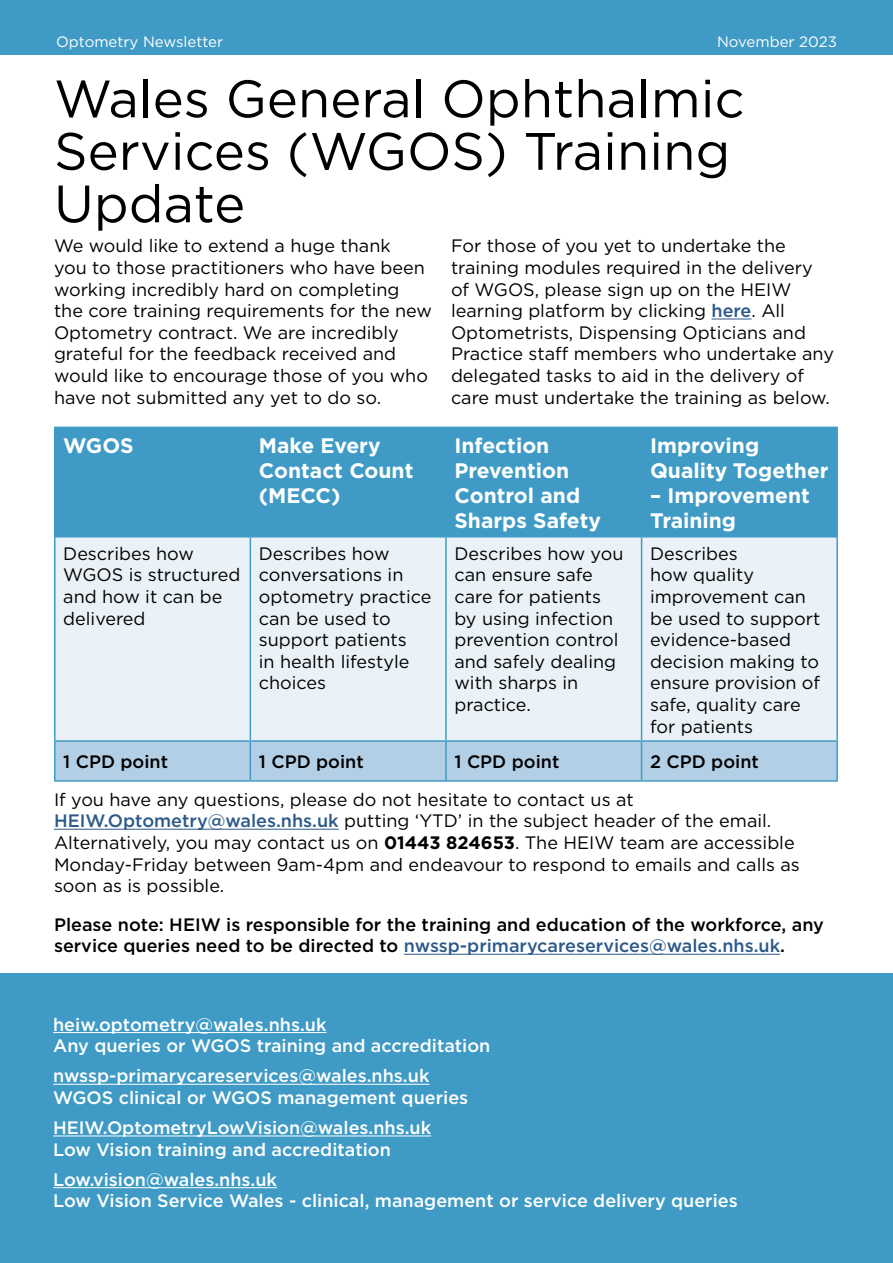
<style>
.page{position:relative;width:893px;height:1263px;background:#fff}
.page>*{position:absolute;margin:0;border:0;box-sizing:border-box;transform-origin:0 0}
.t1{font:52.5px/52.5px "Gotham";color:#000}
.h3_2{font:700 21px/25.2px "Gotham";color:#fff}
.normal_paragraph_two_columns_copy{font:18px/21.6px "Gotham";color:#000}
.t2{font:500 18px/21.6px "Gotham";color:#fff}
.Bold_paragraph{font:500 18px/21.6px "Gotham";color:#000}
.t3{font:15px "Gotham";color:#fff}
.s1{font-weight:500;color:#2c598a}
.s2{font-weight:700}
.s3{color:#2c598a}
</style>
<div class="page">
<div style="left:0;top:0;width:893px;height:54px;background:#3f9bc5"></div>
<hr style="left:711px;top:319px;width:40px;height:1px;background:#2c598a">
<hr style="left:54px;top:829px;width:285px;height:1px;background:#2c598a">
<hr style="left:404px;top:954px;width:376px;height:1px;background:#2c598a">
<div style="left:56px;top:428px;width:780px;height:108px;background:#3f9bc5"></div>
<div style="left:56px;top:537px;width:780px;height:203px;background:#eaf2f7"></div>
<div style="left:56px;top:742px;width:780px;height:38px;background:#b3cfe5"></div>
<hr style="left:54px;top:428px;width:2px;height:108px;background:#3f9bc5">
<hr style="left:54px;top:427px;width:196px;height:1px;background:#3f9bc5">
<hr style="left:250px;top:427px;width:196px;height:1px;background:#3f9bc5">
<hr style="left:446px;top:427px;width:196px;height:1px;background:#3f9bc5">
<hr style="left:642px;top:427px;width:196px;height:1px;background:#3f9bc5">
<hr style="left:250px;top:428px;width:1px;height:108px;background:#3f9bc5">
<hr style="left:445px;top:428px;width:2px;height:108px;background:#3f9bc5">
<hr style="left:641px;top:428px;width:1px;height:108px;background:#3f9bc5">
<hr style="left:836px;top:428px;width:2px;height:108px;background:#3f9bc5">
<hr style="left:54px;top:537px;width:2px;height:203px;background:#3f9bc5">
<hr style="left:54px;top:536px;width:196px;height:1px;background:#3f9bc5">
<hr style="left:250px;top:536px;width:196px;height:1px;background:#3f9bc5">
<hr style="left:446px;top:536px;width:196px;height:1px;background:#3f9bc5">
<hr style="left:642px;top:536px;width:196px;height:1px;background:#3f9bc5">
<hr style="left:250px;top:537px;width:1px;height:203px;background:#3f9bc5">
<hr style="left:445px;top:537px;width:2px;height:203px;background:#3f9bc5">
<hr style="left:641px;top:537px;width:1px;height:203px;background:#3f9bc5">
<hr style="left:836px;top:537px;width:2px;height:203px;background:#3f9bc5">
<hr style="left:54px;top:742px;width:2px;height:38px;background:#3f9bc5">
<hr style="left:54px;top:740px;width:196px;height:2px;background:#3f9bc5">
<hr style="left:250px;top:740px;width:196px;height:2px;background:#3f9bc5">
<hr style="left:446px;top:740px;width:196px;height:2px;background:#3f9bc5">
<hr style="left:642px;top:740px;width:196px;height:2px;background:#3f9bc5">
<hr style="left:250px;top:742px;width:1px;height:38px;background:#3f9bc5">
<hr style="left:445px;top:742px;width:2px;height:38px;background:#3f9bc5">
<hr style="left:641px;top:742px;width:1px;height:38px;background:#3f9bc5">
<hr style="left:836px;top:742px;width:2px;height:38px;background:#3f9bc5">
<hr style="left:54px;top:780px;width:196px;height:2px;background:#3f9bc5">
<hr style="left:250px;top:780px;width:196px;height:2px;background:#3f9bc5">
<hr style="left:446px;top:780px;width:196px;height:2px;background:#3f9bc5">
<hr style="left:642px;top:780px;width:196px;height:2px;background:#3f9bc5">
<div style="left:0;top:974px;width:893px;height:289px;background:#3f9bc5"></div>
<hr style="left:53px;top:1032px;width:273px;height:1px;background:#fff">
<hr style="left:53px;top:1084px;width:376px;height:1px;background:#fff">
<hr style="left:53px;top:1135px;width:378px;height:1px;background:#fff">
<hr style="left:53px;top:1187px;width:224px;height:1px;background:#fff">
<p class="t3" style="left:56px;top:32px;width:169px">Optometry Newsletter</p>
<p class="t3" style="left:717px;top:32px;width:121px">November 2023</p>
<h2 class="t1" style="left:54px;top:71px;width:692px">Wales General Ophthalmic<br>Services (WGOS) Training<br>Update</h2>
<p class="normal_paragraph_two_columns_copy" style="left:54px;top:235px;width:379px">We would like to extend a huge thank<br>you to those practitioners who have been working incredibly hard on completing the core training requirements for the new Optometry contract. We are incredibly grateful for the feedback received and would like to encourage those of you who have not submitted any yet to do so.</p>
<p class="normal_paragraph_two_columns_copy" style="left:451px;top:235px;width:384px">For those of you yet to undertake the training modules required in the delivery of WGOS, please sign up on the HEIW learning platform by clicking <span class="s1">here</span>. All Optometrists, Dispensing Opticians and Practice staff members who undertake any delegated tasks to aid in the delivery of care must undertake the training as below.</p>
<p class="h3_2" style="left:63px;top:432px;width:72px">WGOS</p>
<p class="h3_2" style="left:259px;top:432px;width:156px">Make Every<br>Contact Count (MECC)</p>
<p class="h3_2" style="left:454px;top:432px;width:148px">Infection<br>Prevention<br>Control and<br>Sharps Safety</p>
<p class="h3_2" style="left:650px;top:432px;width:180px">Improving<br>Quality Together</p>
<p class="h3_2" style="left:650px;top:483px;width:161px">– Improvement<br>Training</p>
<p class="normal_paragraph_two_columns_copy" style="left:63px;top:542px;width:179px">Describes how<br>WGOS is structured and how it can be delivered</p>
<p class="normal_paragraph_two_columns_copy" style="left:259px;top:542px;width:174px">Describes how conversations in optometry practice can be used to support patients<br>in health lifestyle choices</p>
<p class="normal_paragraph_two_columns_copy" style="left:454px;top:542px;width:170px">Describes how you can ensure safe care for patients by using infection prevention control and safely dealing with sharps in practice.</p>
<p class="normal_paragraph_two_columns_copy" style="left:650px;top:542px;width:172px">Describes<br>how quality improvement can be used to support evidence-based decision making to ensure provision of safe, quality care for patients</p>
<p class="Bold_paragraph" style="left:63px;top:751px;width:106px">1 CPD point</p>
<p class="Bold_paragraph" style="left:259px;top:751px;width:106px">1 CPD point</p>
<p class="Bold_paragraph" style="left:454px;top:751px;width:106px">1 CPD point</p>
<p class="Bold_paragraph" style="left:650px;top:751px;width:110px">2 CPD point</p>
<p class="normal_paragraph_two_columns_copy" style="left:54px;top:788px;width:747px">If you have any questions, please do not hesitate to contact us at <span class="s1">HEIW.Optometry@wales.nhs.uk</span> putting ‘YTD’ in the subject header of the email.<br>Alternatively, you may contact us on <span class="s2">01443 824653</span>. The HEIW team are accessible Monday-Friday between 9am-4pm and endeavour to respond to emails and calls as soon as is possible.</p>
<p class="Bold_paragraph" style="left:54px;top:913px;width:771px">Please note: HEIW is responsible for the training and education of the workforce, any service queries need to be directed to <span class="s3">nwssp-primarycareservices@wales.nhs.uk</span>.</p>
<p class="t2" style="left:53px;top:1013px;width:439px">heiw.optometry@wales.nhs.uk<br>Any queries or WGOS training and accreditation</p>
<p class="t2" style="left:53px;top:1065px;width:417px">nwssp-primarycareservices@wales.nhs.uk<br>WGOS clinical or WGOS management queries</p>
<p class="t2" style="left:53px;top:1117px;width:380px">HEIW.OptometryLowVision@wales.nhs.uk<br>Low Vision training and accreditation</p>
<p class="t2" style="left:53px;top:1168px;width:686px">Low.vision@wales.nhs.uk<br>Low Vision Service Wales - clinical, management or service delivery queries</p>
</div>
